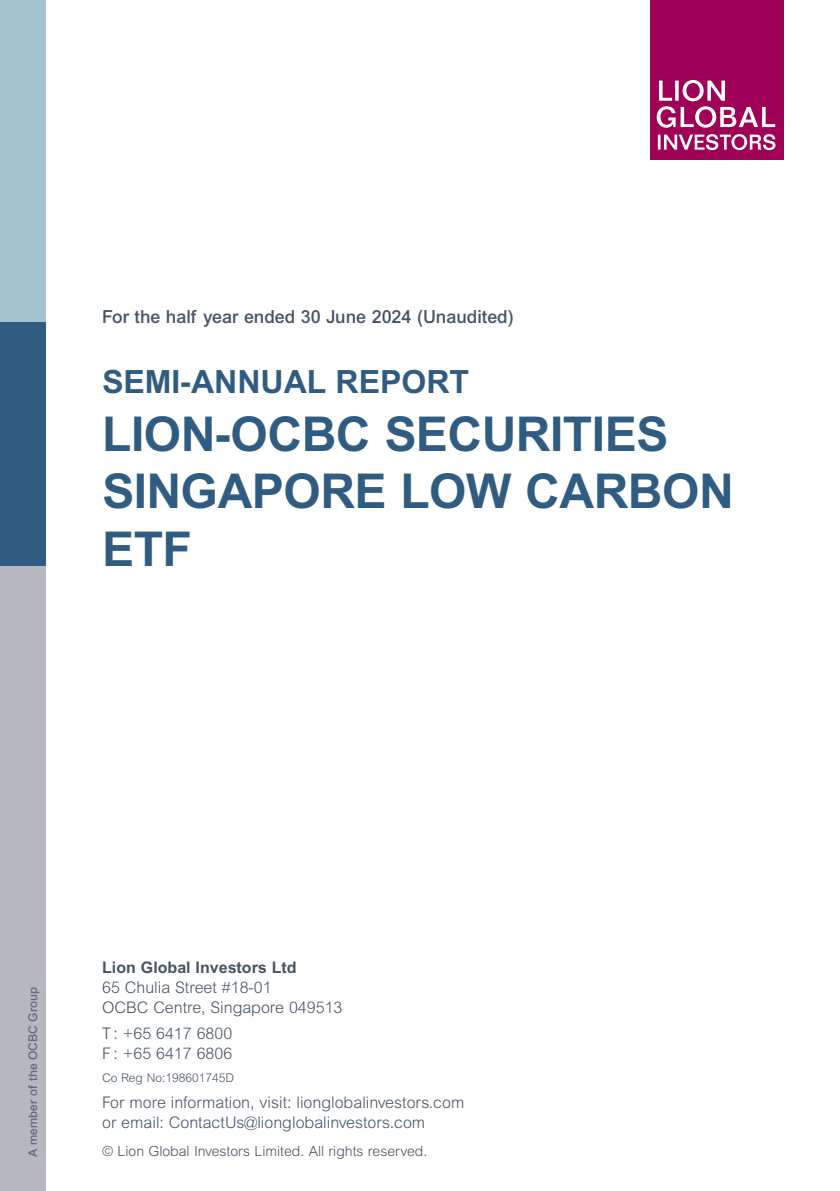
<style>
.page{position:relative;width:840px;height:1191px;background:#fff}
.page>*{position:absolute;margin:0;border:0;box-sizing:border-box;transform-origin:0 0}
.B0{font:700 48px/57.6px "Arial MT Std";letter-spacing:-.01em;color:#2f5c80}
.B0-2{font:700 32px "Arial MT Std";color:#2f5c80}
.B0-3{font:500 18px "Arial MT Std";color:#465463}
.B0-4{font:300 16px "Arial MT Std";color:#465463}
.B0-5{font:700 16px "Arial MT Std";color:#465463}
.B0-6{font:300 14px "Arial MT Std";color:#465463}
.B0-7{font:500 12px "Arial MT Std";color:#636a78}
.B0-8{font:300 12px "Arial MT Std";color:#465463}
</style>
<div class="page">
<div style="left:649px;top:0;width:133px;height:160px;background:#9e0155"></div>
<svg style="left:657px;top:134px;width:118px;height:16px"></svg>
<svg style="left:656px;top:80px;width:118px;height:48px"></svg>
<div style="left:0;top:0;width:45px;height:1191px;background:#a2c2d0"></div>
<div style="left:0;top:323px;width:45px;height:868px;background:#2f5c80"></div>
<div style="left:0;top:566px;width:45px;height:625px;background:#b7b8bf"></div>
<p class="B0-3" style="left:102px;top:306px;width:413px">For the half year ended 30 June 2024 (Unaudited)</p>
<p class="B0-2" style="left:102px;top:363px;width:368px">SEMI-ANNUAL REPORT</p>
<p class="B0" style="left:102px;top:404px;width:632px">LION-OCBC SECURITIES<br>SINGAPORE LOW CARBON<br>ETF</p>
<p class="B0-7" style="left:26px;top:1157px;width:172px;rotate:-90deg">A member of the OCBC Group</p>
<p class="B0-5" style="left:102px;top:958px;width:196px">Lion Global Investors Ltd</p>
<p class="B0-4" style="left:102px;top:978px;width:171px">65 Chulia Street #18-01</p>
<p class="B0-4" style="left:102px;top:998px;width:242px">OCBC Centre, Singapore 049513</p>
<p class="B0-4" style="left:102px;top:1024px;width:131px">T : +65 6417 6800</p>
<p class="B0-4" style="left:102px;top:1044px;width:131px">F : +65 6417 6806</p>
<p class="B0-8" style="left:102px;top:1070px;width:133px">Co Reg No:198601745D</p>
<p class="B0-4" style="left:102px;top:1093px;width:363px">For more information, visit: lionglobalinvestors.com</p>
<p class="B0-4" style="left:102px;top:1113px;width:324px">or email: ContactUs@lionglobalinvestors.com</p>
<p class="B0-6" style="left:102px;top:1143px;width:326px">© Lion Global Investors Limited. All rights reserved.</p>
</div>
